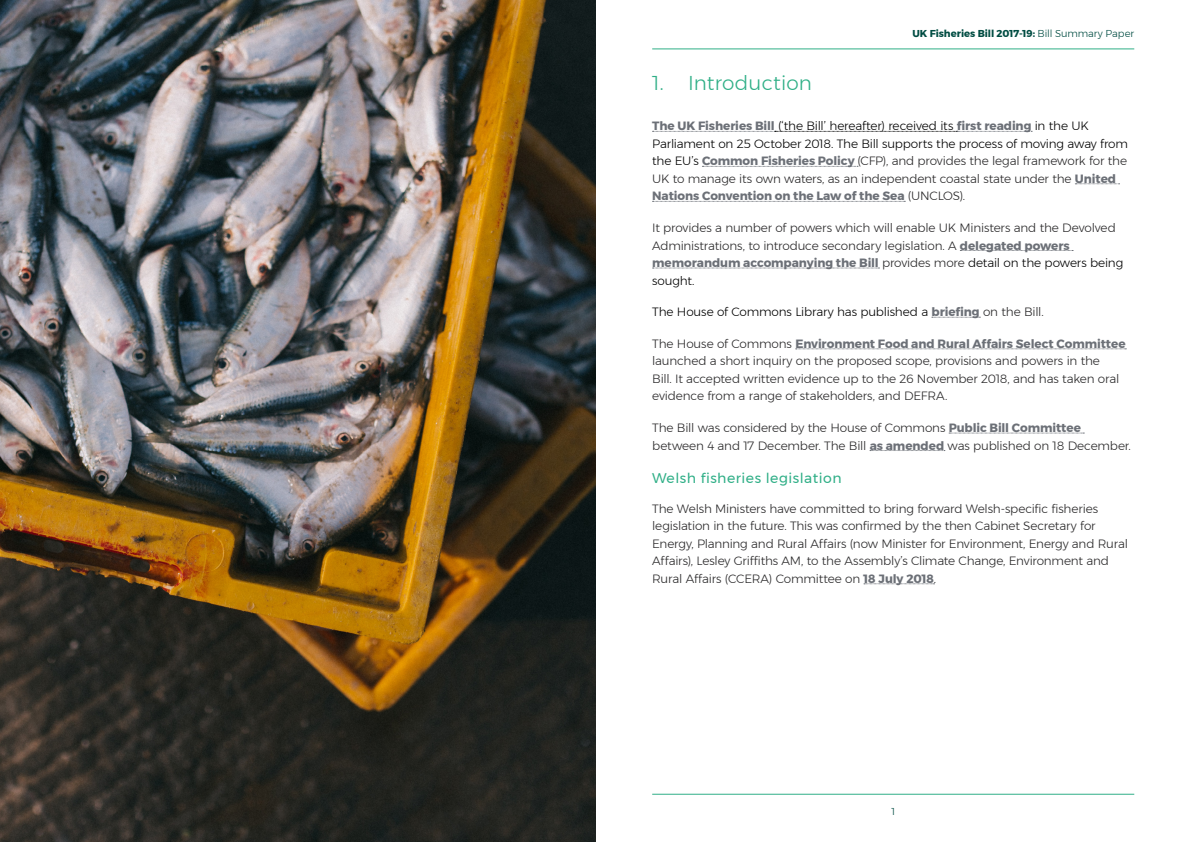
<style>
.page{position:relative;width:1191px;height:842px;background:#fff}
.page>*{position:absolute;margin:0;border:0;box-sizing:border-box;transform-origin:0 0}
.t1{font:300 20px "Montserrat";letter-spacing:.005em;color:#30af87}
.t2{font:14px "Montserrat";letter-spacing:.035em;color:#30af87}
.t3{font:300 12px/17.5px "Montserrat";letter-spacing:-.015em;color:#292829}
.t4{font:300 12px/17.5px "Montserrat";letter-spacing:-.015em;color:#000}
.t5{font:700 10px "Montserrat";color:#004c42}
.t6{font:300 10px "Montserrat";color:#004c42}
.s1{font-weight:300}
.s2{font-weight:700;color:#6c7077}
.s3{color:#292829}
.s4{color:#000}
</style>
<div class="page">
<hr style="left:652px;top:794px;width:482px;height:1px;background:#30af87">
<hr style="left:652px;top:49px;width:482px;height:1px;background:#30af87">
<svg style="left:652px;top:131px;width:380px;height:1px"></svg>
<svg style="left:702px;top:166px;width:156px;height:1px"></svg>
<svg style="left:1075px;top:184px;width:44px;height:1px"></svg>
<svg style="left:652px;top:201px;width:253px;height:1px"></svg>
<svg style="left:960px;top:250px;width:113px;height:1px"></svg>
<svg style="left:652px;top:268px;width:227px;height:1px"></svg>
<svg style="left:931px;top:317px;width:49px;height:1px"></svg>
<svg style="left:795px;top:349px;width:331px;height:1px"></svg>
<svg style="left:949px;top:433px;width:135px;height:1px"></svg>
<svg style="left:870px;top:450px;width:75px;height:1px"></svg>
<svg style="left:864px;top:583px;width:70px;height:1px"></svg>
<img style="left:0;top:0;width:595px;height:842px">
<p class="t5" style="left:912px;top:26px;width:223px">UK Fisheries Bill 2017-19: <span class="s1">Bill Summary Paper</span></p>
<h1 class="t1" style="left:652px;top:68px;width:161px">1. Introduction</h1>
<p class="t4" style="left:652px;top:117px;width:477px"><span class="s2">The UK Fisheries Bill</span> (‘the Bill’ hereafter) received its <span class="s2">first reading</span> in the UK Parliament on 25 October 2018. The Bill supports the process of moving away from the EU’s <span class="s2">Common Fisheries Policy</span> <span class="s3">(CFP), and provides the legal framework for the UK to manage its own waters, as an independent coastal state under the</span> <span class="s2">United Nations Convention on the Law of the Sea</span> <span class="s3">(UNCLOS).</span></p>
<p class="t3" style="left:652px;top:219px;width:472px">It provides a number of powers which will enable UK Ministers and the Devolved Administrations, to introduce secondary legislation. A <span class="s2">delegated powers memorandum accompanying the Bill</span> provides more <span class="s4">detail on the powers being sought.</span></p>
<p class="t4" style="left:652px;top:303px;width:393px">The House of Commons Library has published a <span class="s2">briefing</span> <span class="s3">on the Bill.</span></p>
<p class="t3" style="left:652px;top:335px;width:475px">The House of Commons <span class="s2">Environment Food and Rural Affairs Select Committee </span>launched a short inquiry on the proposed scope, provisions and powers in the<br>Bill. It accepted written evidence up to the 26 November 2018, and has taken oral evidence from a range of stakeholders, and DEFRA.</p>
<p class="t3" style="left:652px;top:419px;width:480px">The Bill was considered by the House of Commons <span class="s2">Public Bill Committee </span>between 4 and 17 December. The Bill <span class="s2">as amended</span> was published on 18 December.</p>
<p class="t2" style="left:652px;top:467px;width:191px">Welsh fisheries legislation</p>
<p class="t3" style="left:652px;top:500px;width:477px">The Welsh Ministers have committed to bring forward Welsh-specific fisheries legislation in the future. This was confirmed by the then Cabinet Secretary for Energy, Planning and Rural Affairs (now Minister for Environment, Energy and Rural Affairs), Lesley Griffiths AM, to the Assembly’s Climate Change, Environment and Rural Affairs (CCERA) Committee on <span class="s2">18 July 2018</span>.</p>
<p class="t6" style="left:891px;top:803px;width:5px">1</p>
</div>
